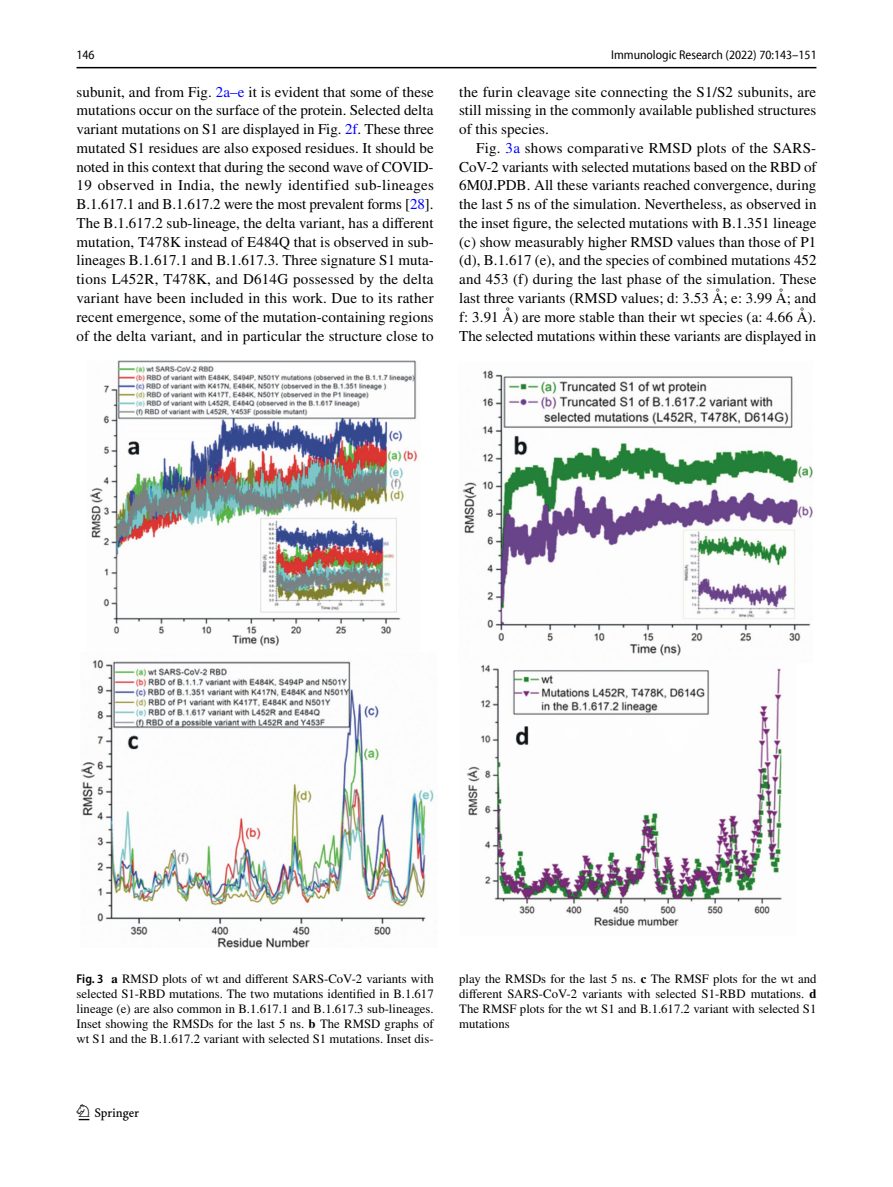
<style>
.page{position:relative;width:893px;height:1187px;background:#fff}
.page>*{position:absolute;margin:0;border:0;box-sizing:border-box;transform-origin:0 0}
.t1{font:22.5px "Springnew Regular 2";color:#000}
.t2{font:15px/18.8px "STIX";color:#000;text-align:justify}
.t3{font:12.75px/15px "STIX";color:#000;text-align:justify}
.t4{font:semi-condensed 12.75px "Myriad Pro Unic";color:#000}
.s1{color:#00f}
.s2{font-family:"Myriad Pro";font-weight:600;font-stretch:semi-condensed}
.s3{font-weight:700}
</style>
<div class="page">
<hr style="left:77px;top:67px;width:739px;height:1px;background:#000">
<img style="left:81px;top:360px;width:731px;height:587px">
<p class="t4" style="left:77px;top:50px;width:20px">146</p>
<p class="t4" style="left:611px;top:50px;width:207px">Immunologic Research (2022) 70:143–151</p>
<p class="t2" style="left:77px;top:83px;width:359px">subunit, and from Fig. <span class="s1">2a–e</span> it is evident that some of these mutations occur on the surface of the protein. Selected delta variant mutations on S1 are displayed in Fig. <span class="s1">2f</span>. These three mutated S1 residues are also exposed residues. It should be noted in this context that during the second wave of COVID-19 observed in India, the newly identified sub-lineages B.1.617.1 and B.1.617.2 were the most prevalent forms [<span class="s1">28</span>].<br>The B.1.617.2 sub-lineage, the delta variant, has a different mutation, T478K instead of E484Q that is observed in sub&shy;lineages B.1.617.1 and B.1.617.3. Three signature S1 muta&shy;tions L452R, T478K, and D614G possessed by the delta variant have been included in this work. Due to its rather recent emergence, some of the mutation-containing regions of the delta variant, and in particular the structure close to</p>
<p class="t2" style="left:459px;top:83px;width:358px">the furin cleavage site connecting the S1/S2 subunits, are still missing in the commonly available published structures of this species.</p>
<p class="t2" style="left:459px;top:139px;width:359px;text-indent:17px">Fig. <span class="s1">3a</span> shows comparative RMSD plots of the SARS-CoV-2 variants with selected mutations based on the RBD of 6M0J.PDB. All these variants reached convergence, during the last 5 ns of the simulation. Nevertheless, as observed in the inset figure, the selected mutations with B.1.351 lineage (c) show measurably higher RMSD values than those of P1 (d), B.1.617 (e), and the species of combined mutations 452 and 453 (f) during the last phase of the simulation. These last three variants (RMSD values; d: 3.53 Å; e: 3.99 Å; and f: 3.91 Å) are more stable than their wt species (a: 4.66 Å).<br>The selected mutations within these variants are displayed in</p>
<p class="t3" style="left:77px;top:971px;width:359px"><span class="s2">Fig. 3</span> <span class="s3">a</span> RMSD plots of wt and different SARS-CoV-2 variants with selected S1-RBD mutations. The two mutations identified in B.1.617 lineage (e) are also common in B.1.617.1 and B.1.617.3 sub-lineages.<br>Inset showing the RMSDs for the last 5 ns. <span class="s3">b</span> The RMSD graphs of wt S1 and the B.1.617.2 variant with selected S1 mutations. Inset dis-</p>
<p class="t3" style="left:459px;top:971px;width:359px">play the RMSDs for the last 5 ns. <span class="s3">c</span> The RMSF plots for the wt and different SARS-CoV-2 variants with selected S1-RBD mutations. <span class="s3">d </span>The RMSF plots for the wt S1 and B.1.617.2 variant with selected S1 mutations</p>
<h1 class="t1" style="left:79px;top:1104px;width:62px">1 3</h1>
</div>
